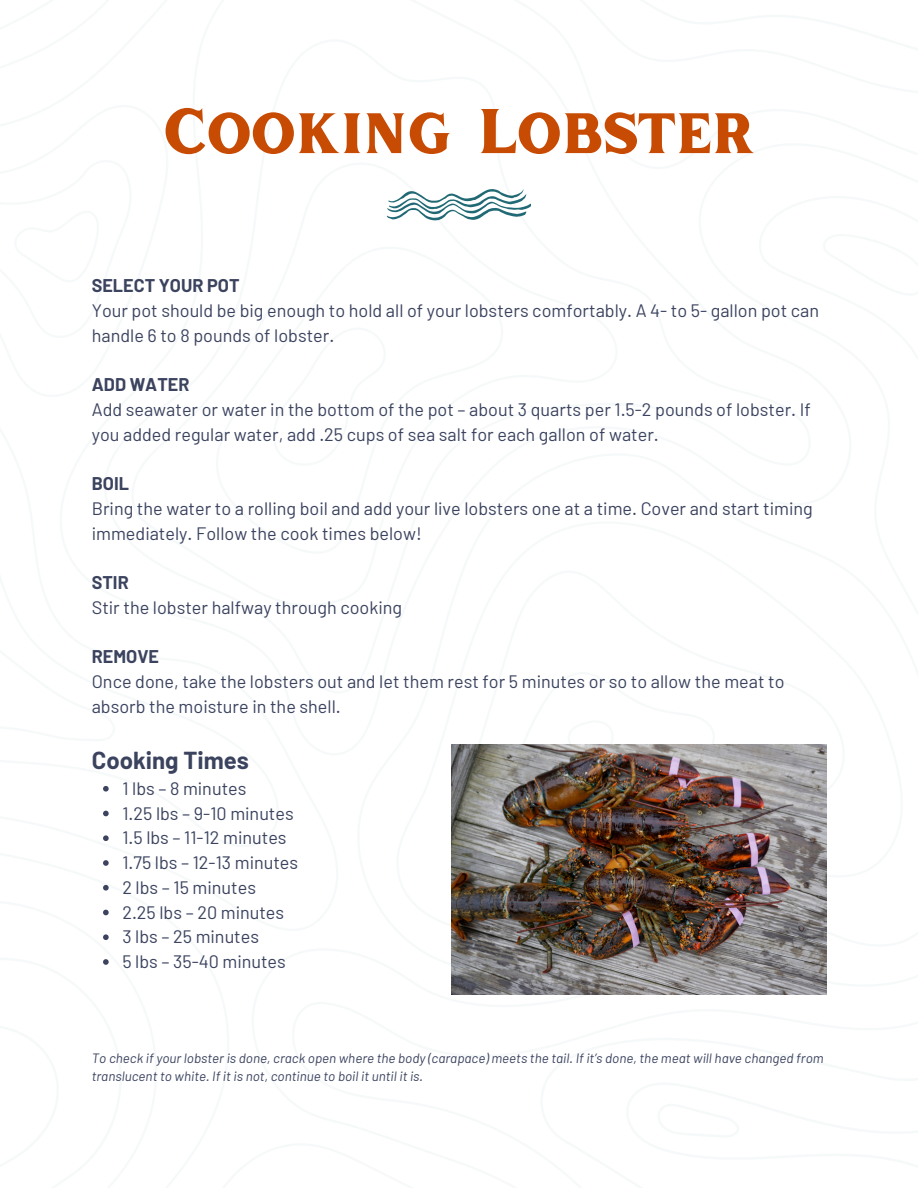
<style>
.page{position:relative;width:918px;height:1188px;background:#fff}
.page>*{position:absolute;margin:0;border:0;box-sizing:border-box;transform-origin:0 0}
.t1{font:63px "Inlander Demo";color:#c84b04}
.t2{font:700 24px "Barlow";color:#3b435f}
.t3{font:18px/24.8px "Barlow";color:#3b435f}
.t4{font:700 18px "Barlow";color:#3b435f}
.t5{font:italic 13.5px/18px "Barlow";color:#3b435f}
.s1{font-weight:700}
</style>
<div class="page">
<svg style="left:387px;top:189px;width:144px;height:31px"></svg>
<svg style="left:103px;top:786px;width:6px;height:6px"></svg>
<svg style="left:103px;top:811px;width:6px;height:5px"></svg>
<svg style="left:103px;top:835px;width:6px;height:6px"></svg>
<svg style="left:103px;top:860px;width:6px;height:6px"></svg>
<svg style="left:103px;top:885px;width:6px;height:6px"></svg>
<svg style="left:103px;top:910px;width:6px;height:5px"></svg>
<svg style="left:103px;top:934px;width:6px;height:6px"></svg>
<img style="left:452px;top:745px;width:375px;height:249px">
<p class="t1" style="left:163px;top:86px;width:593px">COOKING LOBSTER</p>
<p class="t4" style="left:92px;top:274px;width:149px">SELECT YOUR POT</p>
<h1 class="t3" style="left:92px;top:297px;width:729px">Your pot should be big enough to hold all of your lobsters comfortably. A 4- to 5- gallon pot can handle 6 to 8 pounds of lobster.</h1>
<p class="t3" style="left:92px;top:371px;width:721px"><span class="s1">ADD WATER<br></span>Add seawater or water in the bottom of the pot – about 3 quarts per 1.5-2 pounds of lobster. If you added regular water, add .25 cups of sea salt for each gallon of water.</p>
<p class="t3" style="left:92px;top:470px;width:722px"><span class="s1">BOIL<br></span>Bring the water to a rolling boil and add your live lobsters one at a time. Cover and start timing immediately. Follow the cook times below!</p>
<h3 class="t3" style="left:92px;top:569px;width:312px"><span class="s1">STIR<br></span>Stir the lobster halfway through cooking</h3>
<h3 class="t3" style="left:92px;top:644px;width:694px"><span class="s1">REMOVE<br></span>Once done, take the lobsters out and let them rest for 5 minutes or so to allow the meat to absorb the moisture in the shell.</h3>
<h3 class="t2" style="left:92px;top:745px;width:159px">Cooking Times</h3>
<h3 class="t3" style="left:122px;top:775px;width:126px">1 lbs – 8 minutes</h3>
<h3 class="t3" style="left:122px;top:800px;width:173px">1.25 lbs – 9-10 minutes</h3>
<h2 class="t3" style="left:122px;top:825px;width:166px">1.5 lbs – 11-12 minutes</h2>
<p class="t3" style="left:122px;top:850px;width:177px">1.75 lbs – 12-13 minutes</p>
<p class="t3" style="left:122px;top:874px;width:135px">2 lbs – 15 minutes</p>
<p class="t3" style="left:122px;top:899px;width:163px">2.25 lbs – 20 minutes</p>
<p class="t3" style="left:122px;top:924px;width:138px">3 lbs – 25 minutes</p>
<p class="t3" style="left:122px;top:949px;width:165px">5 lbs – 35-40 minutes</p>
<p class="t5" style="left:92px;top:1048px;width:733px">To check if your lobster is done, crack open where the body (carapace) meets the tail. If it’s done, the meat will have changed from translucent to white. If it is not, continue to boil it until it is.</p>
</div>
